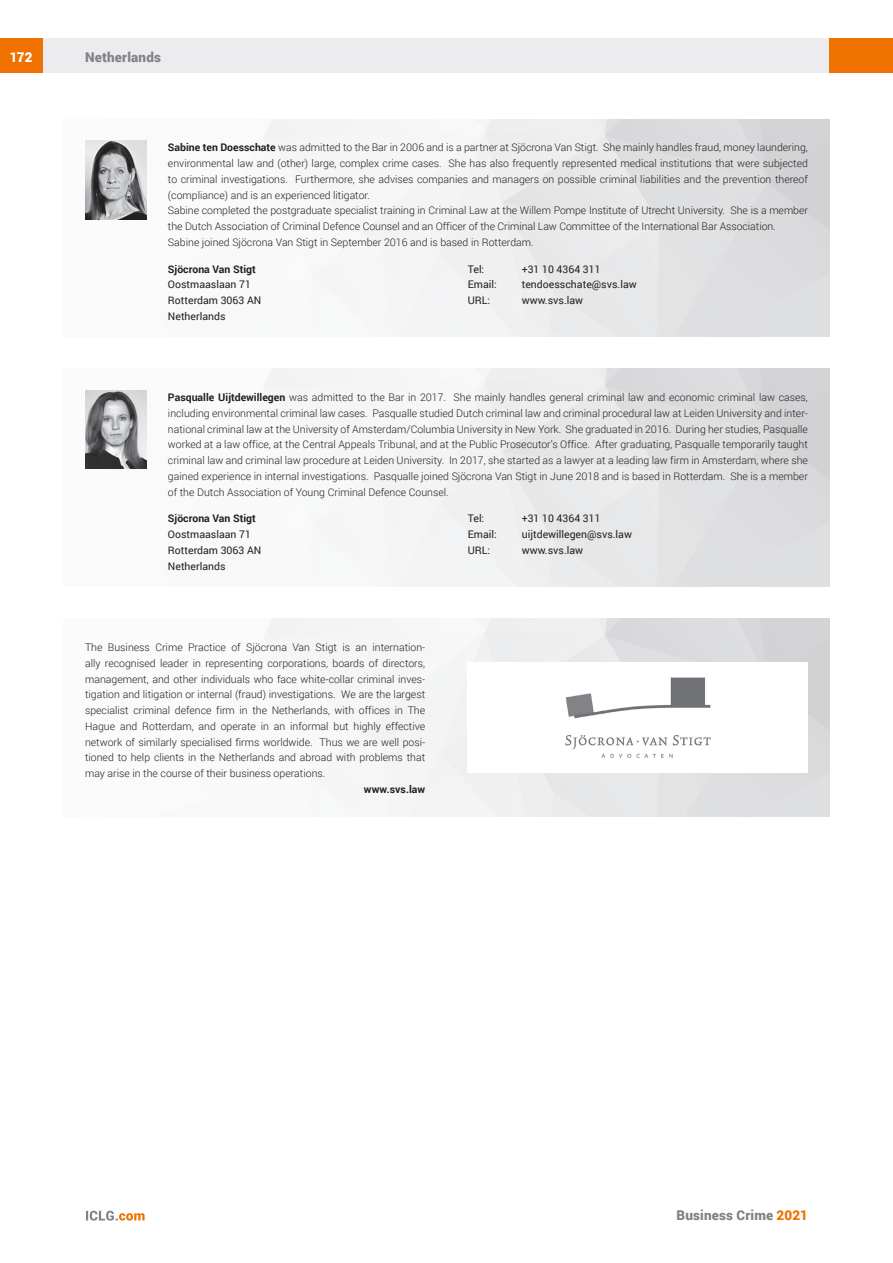
<style>
.page{position:relative;width:893px;height:1263px;background:#fff}
.page>*{position:absolute;margin:0;border:0;box-sizing:border-box;transform-origin:0 0}
.t1{font:900 13.5px "Roboto";letter-spacing:.015em;color:#808285}
.t2{font:900 13.5px "Roboto";color:#fff}
.t3{font:300 10.5px/15.8px "Roboto";color:#231f20;text-align:justify}
.t4{font:10.5px/15.8px "Roboto";color:#231f20}
.t5{font:700 10.5px "Roboto";color:#231f20}
.s1{font-weight:700}
.s2{color:#ef7100}
</style>
<div class="page">
<div style="left:43px;top:38px;width:786px;height:34px;background:#ececee"></div>
<div style="left:0;top:38px;width:43px;height:34px;background:#ef7100"></div>
<div style="left:829px;top:38px;width:64px;height:34px;background:#ef7100"></div>
<svg style="left:86px;top:1211px;width:59px;height:9px"></svg>
<img style="left:85px;top:119px;width:744px;height:217px">
<img style="left:85px;top:140px;width:61px;height:79px">
<img style="left:146px;top:369px;width:683px;height:217px">
<img style="left:85px;top:390px;width:61px;height:79px">
<img style="left:565px;top:677px;width:147px;height:82px">
<p class="t2" style="left:10px;top:48px;width:24px">172</p>
<p class="t1" style="left:85px;top:48px;width:78px">Netherlands</p>
<p class="t3" style="left:168px;top:139px;width:641px;text-align:left"><span class="s1">Sabine ten Doesschate</span> was admitted to the Bar in 2006 and is a partner at Sjöcrona Van Stigt. She mainly handles fraud, money laundering, environmental law and (other) large, complex crime cases. She has also frequently represented medical institutions that were subjected to criminal investigations. Furthermore, she advises companies and managers on possible criminal liabilities and the prevention thereof (compliance) and is an experienced litigator.<br>Sabine completed the postgraduate specialist training in Criminal Law at the Willem Pompe Institute of Utrecht University. She is a member the Dutch Association of Criminal Defence Counsel and an Officer of the Criminal Law Committee of the International Bar Association.<br>Sabine joined Sjöcrona Van Stigt in September 2016 and is based in Rotterdam.</p>
<p class="t5" style="left:168px;top:261px;width:89px">Sjöcrona Van Stigt</p>
<p class="t4" style="left:168px;top:276px;width:95px">Oostmaaslaan 71<br>Rotterdam 3063 AN<br>Netherlands</p>
<p class="t4" style="left:468px;top:261px;width:18px">Tel:</p>
<p class="t4" style="left:522px;top:261px;width:80px">+31 10 4364 311</p>
<p class="t4" style="left:468px;top:276px;width:31px">Email:</p>
<p class="t4" style="left:522px;top:276px;width:116px">tendoesschate@svs.law</p>
<p class="t4" style="left:468px;top:292px;width:24px">URL:</p>
<p class="t4" style="left:522px;top:292px;width:63px">www.svs.law</p>
<p class="t3" style="left:168px;top:389px;width:641px"><span class="s1">Pasqualle Uijtdewillegen</span> was admitted to the Bar in 2017. She mainly handles general criminal law and economic criminal law cases, including environmental criminal law cases. Pasqualle studied Dutch criminal law and criminal procedural law at Leiden University and inter&shy;national criminal law at the University of Amsterdam/Columbia University in New York. She graduated in 2016. During her studies, Pasqualle worked at a law office, at the Central Appeals Tribunal, and at the Public Prosecutor’s Office. After graduating, Pasqualle temporarily taught criminal law and criminal law procedure at Leiden University. In 2017, she started as a lawyer at a leading law firm in Amsterdam, where she gained experience in internal investigations. Pasqualle joined Sjöcrona Van Stigt in June 2018 and is based in Rotterdam. She is a member of the Dutch Association of Young Criminal Defence Counsel.</p>
<p class="t5" style="left:168px;top:511px;width:89px">Sjöcrona Van Stigt</p>
<p class="t4" style="left:168px;top:526px;width:95px">Oostmaaslaan 71<br>Rotterdam 3063 AN<br>Netherlands</p>
<p class="t4" style="left:468px;top:510px;width:18px">Tel:</p>
<p class="t4" style="left:522px;top:510px;width:80px">+31 10 4364 311</p>
<p class="t4" style="left:468px;top:526px;width:31px">Email:</p>
<p class="t4" style="left:522px;top:526px;width:112px">uijtdewillegen@svs.law</p>
<p class="t4" style="left:468px;top:542px;width:24px">URL:</p>
<p class="t4" style="left:522px;top:542px;width:63px">www.svs.law</p>
<p class="t3" style="left:85px;top:639px;width:342px">The Business Crime Practice of Sjöcrona Van Stigt is an internation&shy;ally recognised leader in representing corporations, boards of directors, management, and other individuals who face white-collar criminal inves&shy;tigation and litigation or internal (fraud) investigations. We are the largest specialist criminal defence firm in the Netherlands, with offices in The Hague and Rotterdam, and operate in an informal but highly effective network of similarly specialised firms worldwide. Thus we are well posi&shy;tioned to help clients in the Netherlands and abroad with problems that may arise in the course of their business operations.</p>
<p class="t5" style="left:364px;top:782px;width:63px">www.svs.law</p>
<p class="t1" style="left:677px;top:1206px;width:133px">Business Crime <span class="s2">2021</span></p>
</div>
